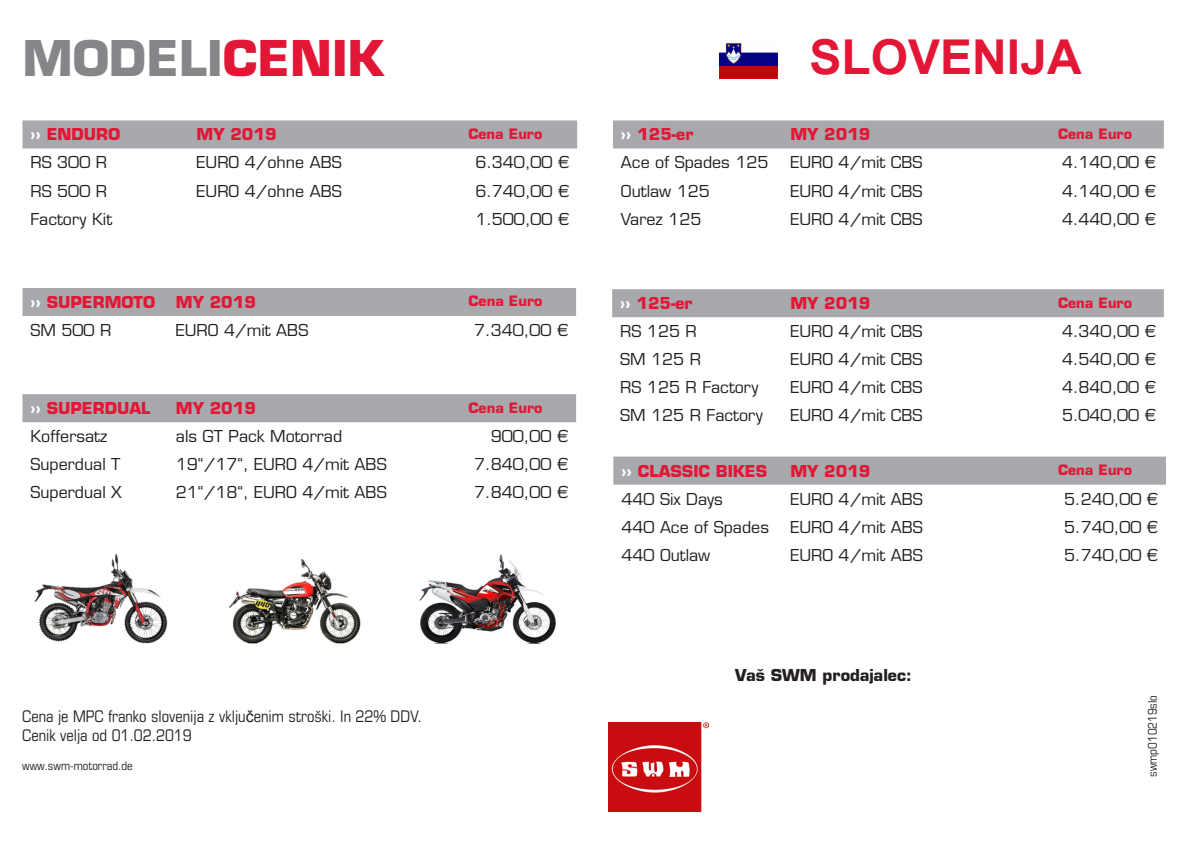
<style>
.page{position:relative;width:1202px;height:851px;background:#fff}
.page>*{position:absolute;margin:0;border:0;box-sizing:border-box;transform-origin:0 0}
.t1{font:700 48px "Eurostile LT Std";color:#848689}
.t2{font:700 48px "Arial";color:#e21736}
.t3{font:16px "Eurostile LT Std";color:#231f20}
.t4{font:700 16px "Eurostile LT Std";color:#e21736}
.t5{font:condensed 16px "Eurostile LT Std";color:#231f20}
.t6{font:700 16px "Eurostile LT Std";color:#231f20}
.t7{font:700 14px "Eurostile LT Std";color:#e21736}
.t8{font:condensed 12px "Eurostile LT Std";color:#231f20}
.s1{color:#e21736}
.s2{color:#fff}
.s3{font-family:"Arial";font-stretch:normal}
</style>
<div class="page">
<div style="left:22px;top:120px;width:555px;height:28px;background:#a8a9ad"></div>
<div style="left:613px;top:456px;width:553px;height:28px;background:#a8a9ad"></div>
<img style="left:609px;top:722px;width:100px;height:89px">
<div style="left:22px;top:288px;width:554px;height:28px;background:#a8a9ad"></div>
<div style="left:22px;top:394px;width:554px;height:28px;background:#a8a9ad"></div>
<div style="left:613px;top:120px;width:551px;height:28px;background:#a8a9ad"></div>
<img style="left:720px;top:43px;width:58px;height:35px">
<div style="left:612px;top:289px;width:552px;height:28px;background:#a8a9ad"></div>
<img style="left:419px;top:554px;width:137px;height:89px">
<img style="left:229px;top:559px;width:132px;height:85px">
<img style="left:34px;top:553px;width:134px;height:91px">
<p class="t1" style="left:22px;top:28px;width:363px">MODELI<span class="s1">CENIK</span></p>
<p class="t2" style="left:810px;top:25px;width:274px">SLOVENIJA</p>
<p class="t4" style="left:30px;top:125px;width:91px"><span class="s2">››</span> ENDURO</p>
<p class="t4" style="left:197px;top:125px;width:81px">MY 2019</p>
<p class="t7" style="left:468px;top:125px;width:76px">Cena Euro</p>
<p class="t3" style="left:30px;top:153px;width:78px">RS 300 R</p>
<p class="t3" style="left:197px;top:153px;width:147px">EURO 4/ohne ABS</p>
<p class="t3" style="left:475px;top:153px;width:95px">6.340,00 €</p>
<p class="t3" style="left:30px;top:181px;width:78px">RS 500 R</p>
<p class="t3" style="left:197px;top:181px;width:147px">EURO 4/ohne ABS</p>
<p class="t3" style="left:475px;top:181px;width:95px">6.740,00 €</p>
<p class="t3" style="left:30px;top:209px;width:83px">Factory Kit</p>
<p class="t3" style="left:475px;top:209px;width:95px">1.500,00 €</p>
<p class="t4" style="left:30px;top:292px;width:126px"><span class="s2">››</span> SUPERMOTO</p>
<p class="t4" style="left:176px;top:292px;width:81px">MY 2019</p>
<p class="t7" style="left:468px;top:292px;width:76px">Cena Euro</p>
<p class="t3" style="left:30px;top:320px;width:82px">SM 500 R</p>
<p class="t3" style="left:176px;top:320px;width:134px">EURO 4/mit ABS</p>
<p class="t3" style="left:474px;top:320px;width:95px">7.340,00 €</p>
<p class="t4" style="left:30px;top:398px;width:122px"><span class="s2">››</span> SUPERDUAL</p>
<p class="t4" style="left:176px;top:398px;width:81px">MY 2019</p>
<p class="t7" style="left:468px;top:399px;width:76px">Cena Euro</p>
<p class="t3" style="left:30px;top:426px;width:78px">Koffersatz</p>
<p class="t3" style="left:176px;top:426px;width:168px">als GT Pack Motorrad</p>
<p class="t3" style="left:491px;top:426px;width:79px">900,00 €</p>
<p class="t3" style="left:30px;top:454px;width:92px">Superdual T</p>
<p class="t3" style="left:176px;top:454px;width:212px">19“/17“, EURO 4/mit ABS</p>
<p class="t3" style="left:474px;top:454px;width:95px">7.840,00 €</p>
<p class="t3" style="left:30px;top:482px;width:93px">Superdual X</p>
<p class="t3" style="left:176px;top:482px;width:212px">21“/18“, EURO 4/mit ABS</p>
<p class="t3" style="left:474px;top:482px;width:95px">7.840,00 €</p>
<p class="t5" style="left:22px;top:706px;width:401px">Cena je MPC franko slovenija z vklju<span class="s3">č</span>enim stroški. In 22% DDV.</p>
<p class="t5" style="left:22px;top:726px;width:171px">Cenik velja od 01.02.2019</p>
<p class="t8" style="left:22px;top:758px;width:112px">www.swm-motorrad.de</p>
<p class="t4" style="left:621px;top:125px;width:74px"><span class="s2">››</span> 125-er</p>
<p class="t4" style="left:790px;top:125px;width:81px">MY 2019</p>
<p class="t7" style="left:1058px;top:125px;width:76px">Cena Euro</p>
<p class="t3" style="left:621px;top:153px;width:149px">Ace of Spades 125</p>
<p class="t3" style="left:790px;top:153px;width:134px">EURO 4/mit CBS</p>
<p class="t3" style="left:1062px;top:153px;width:95px">4.140,00 €</p>
<p class="t3" style="left:621px;top:181px;width:90px">Outlaw 125</p>
<p class="t3" style="left:790px;top:181px;width:134px">EURO 4/mit CBS</p>
<p class="t3" style="left:1062px;top:181px;width:95px">4.140,00 €</p>
<p class="t3" style="left:621px;top:209px;width:82px">Varez 125</p>
<p class="t3" style="left:790px;top:209px;width:134px">EURO 4/mit CBS</p>
<p class="t3" style="left:1062px;top:209px;width:95px">4.440,00 €</p>
<p class="t4" style="left:620px;top:293px;width:74px"><span class="s2">››</span> 125-er</p>
<p class="t4" style="left:790px;top:293px;width:81px">MY 2019</p>
<p class="t7" style="left:1058px;top:294px;width:76px">Cena Euro</p>
<p class="t3" style="left:620px;top:322px;width:78px">RS 125 R</p>
<p class="t3" style="left:790px;top:322px;width:134px">EURO 4/mit CBS</p>
<p class="t3" style="left:1062px;top:322px;width:95px">4.340,00 €</p>
<p class="t3" style="left:620px;top:350px;width:82px">SM 125 R</p>
<p class="t3" style="left:790px;top:350px;width:134px">EURO 4/mit CBS</p>
<p class="t3" style="left:1062px;top:350px;width:95px">4.540,00 €</p>
<p class="t3" style="left:620px;top:378px;width:140px">RS 125 R Factory</p>
<p class="t3" style="left:790px;top:378px;width:134px">EURO 4/mit CBS</p>
<p class="t3" style="left:1062px;top:378px;width:95px">4.840,00 €</p>
<p class="t3" style="left:620px;top:406px;width:144px">SM 125 R Factory</p>
<p class="t3" style="left:790px;top:406px;width:134px">EURO 4/mit CBS</p>
<p class="t3" style="left:1062px;top:406px;width:95px">5.040,00 €</p>
<p class="t4" style="left:621px;top:461px;width:147px"><span class="s2">››</span> CLASSIC BIKES</p>
<p class="t4" style="left:790px;top:461px;width:81px">MY 2019</p>
<p class="t7" style="left:1058px;top:461px;width:76px">Cena Euro</p>
<p class="t3" style="left:621px;top:489px;width:103px">440 Six Days</p>
<p class="t3" style="left:790px;top:489px;width:134px">EURO 4/mit ABS</p>
<p class="t3" style="left:1064px;top:489px;width:95px">5.240,00 €</p>
<p class="t3" style="left:621px;top:517px;width:149px">440 Ace of Spades</p>
<p class="t3" style="left:790px;top:517px;width:134px">EURO 4/mit ABS</p>
<p class="t3" style="left:1064px;top:517px;width:95px">5.740,00 €</p>
<p class="t3" style="left:621px;top:545px;width:90px">440 Outlaw</p>
<p class="t3" style="left:790px;top:545px;width:134px">EURO 4/mit ABS</p>
<p class="t3" style="left:1064px;top:545px;width:95px">5.740,00 €</p>
<p class="t6" style="left:735px;top:665px;width:178px">Vaš SWM prodajalec:</p>
<p class="t8" style="left:1145px;top:776px;width:83px;rotate:-90deg">swmp010219slo</p>
</div>
